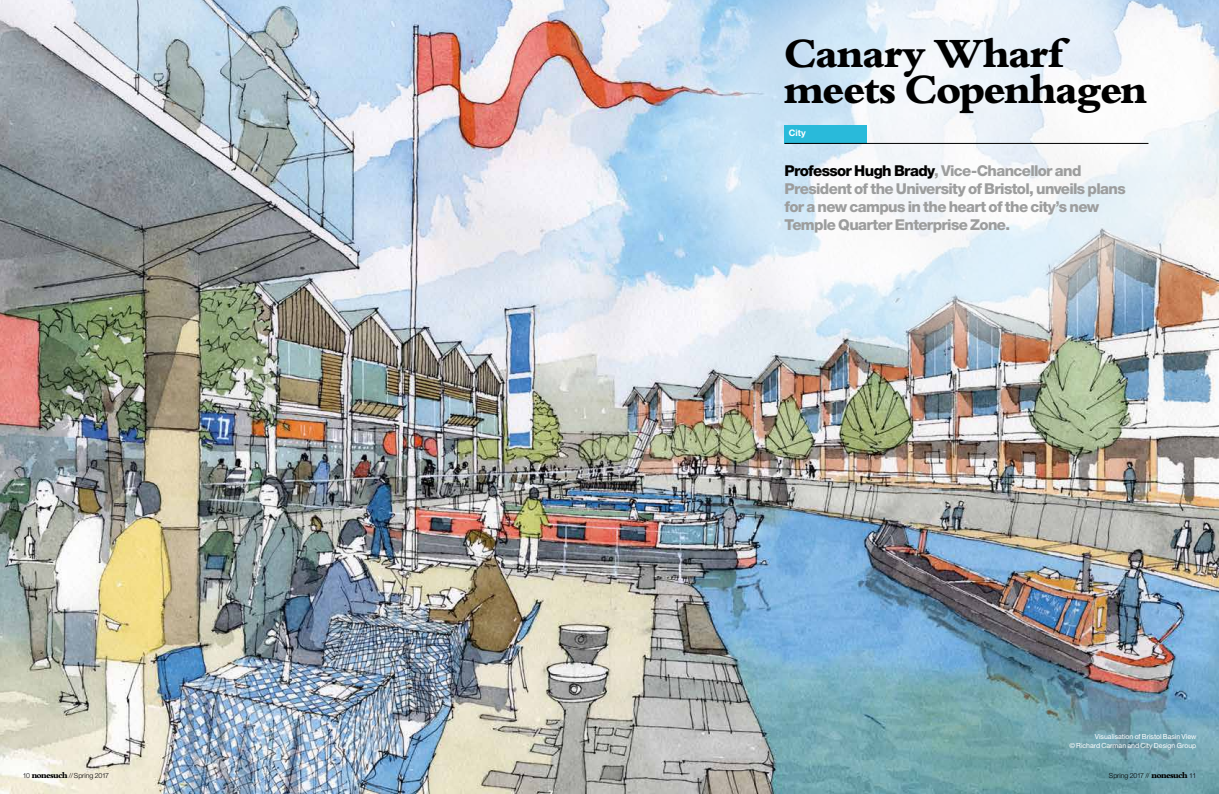
<style>
.page{position:relative;width:1219px;height:794px;background:#fff}
.page>*{position:absolute;margin:0;border:0;box-sizing:border-box;transform-origin:0 0}
.t1{font:800 43.5px/36px "Bembo";letter-spacing:-.045em;color:#000}
.t2{font:800 15px/18px "Helvetica Neue";letter-spacing:-.04em;color:#9c9d9d}
.t3{font:700 9px "Helvetica Neue";color:#fff}
.t4{font:7px/9px "Helvetica Neue";letter-spacing:-.005em;color:#fff;text-align:right}
.t5{font:300 7px "Helvetica Neue";letter-spacing:-.005em;color:#000}
.s1{color:#000}
.s2{font-family:"Bembo";font-weight:800;font-size:9px}
</style>
<div class="page">
<img style="left:0;top:0;width:1219px;height:794px">
<svg style="left:657px;top:0;width:562px;height:363px"></svg>
<div style="left:784px;top:125px;width:83px;height:18px;background:#29bada"></div>
<hr style="left:784px;top:143px;width:364px;height:1px;background:#000">
<h1 class="t1" style="left:784px;top:35px;width:365px">Canary Wharf meets Copenhagen</h1>
<p class="t3" style="left:789px;top:128px;width:19px">City</p>
<p class="t2" style="left:784px;top:162px;width:343px"><span class="s1">Professor Hugh Brady</span>, Vice-Chancellor and President of the University of Bristol, unveils plans for a new campus in the heart of the city’s new Temple Quarter Enterprise Zone.</p>
<p class="t4" style="left:1069px;top:732px;width:128px">Visualisation of Bristol Basin View<br>© Richard Carman and City Design Group</p>
<p class="t4" style="left:1088px;top:741px;width:57px">Caption goes here</p>
<p class="t5" style="left:23px;top:771px;width:88px">10 <span class="s2">nonesuch</span> // Spring 2017</p>
<p class="t5" style="left:1109px;top:771px;width:89px">Spring 2017 // <span class="s2">nonesuch</span> 11</p>
</div>
